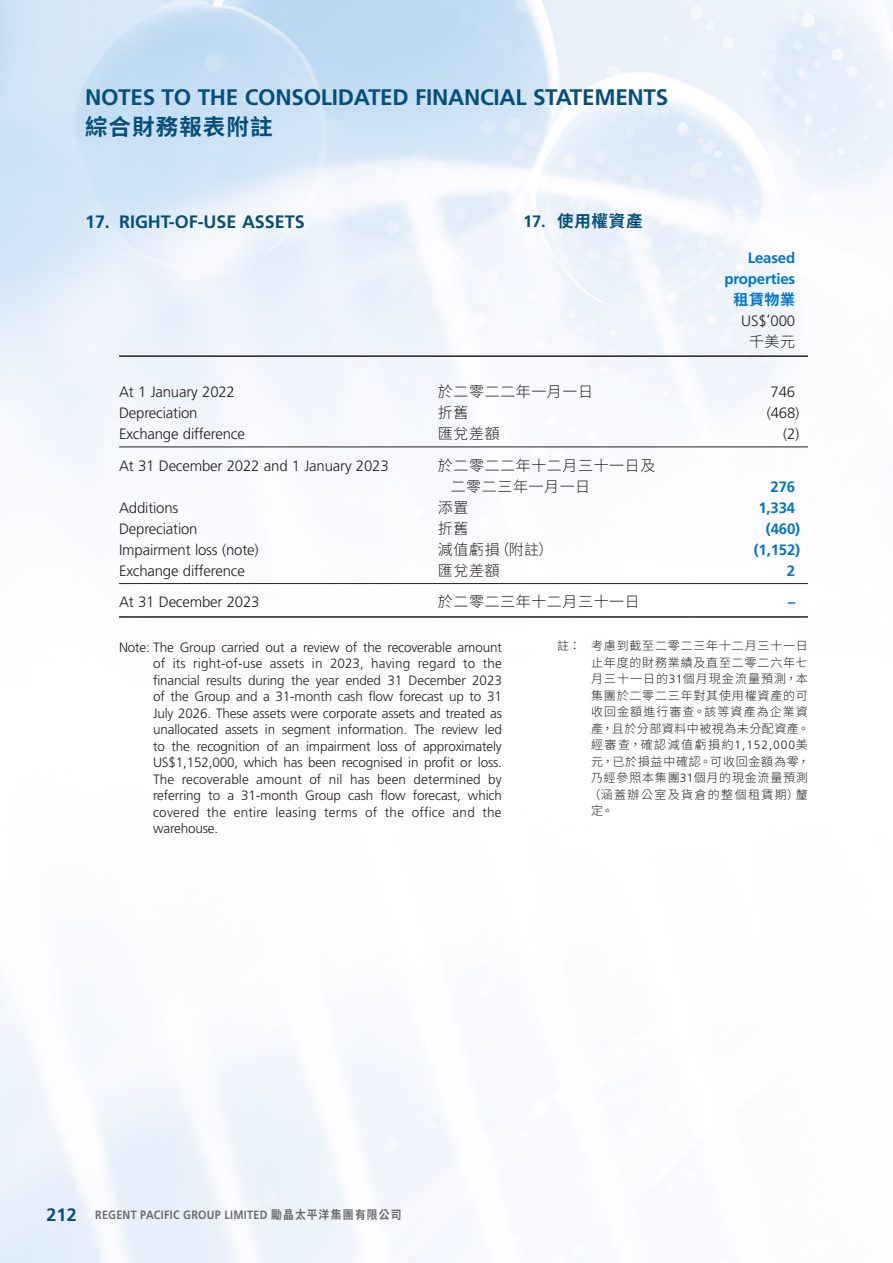
<style>
.page{position:relative;width:893px;height:1263px;background:#fff}
.page>*{position:absolute;margin:0;border:0;box-sizing:border-box;transform-origin:0 0}
.t1{font:700 22.5px "Frutiger LT Std";letter-spacing:-.01em;color:#065077}
.t2{font:700 22.5px "Source Han Sans TC";letter-spacing:.05em;color:#065077}
.Heading_1{font:700 18px "Frutiger LT Std";color:#065077}
.C_Heading_1{font:700 16.5px "Source Han Sans TC";letter-spacing:.05em;color:#065077}
.Body_Text{font:300 15px "Frutiger LT Std";letter-spacing:-.01em;color:#231f20}
.Body_Text-2{font:300 15px/21px "Source Han Sans TC";letter-spacing:.04em;color:#231f20}
.Body_Text-3{font:700 15px "Frutiger LT Std";letter-spacing:-.01em;color:#0076c8}
.Body_Text-4{font:700 15px "Source Han Sans TC";color:#0076c8}
.Notes{font:300 13.5px/16.5px "Frutiger LT Std";letter-spacing:.02em;color:#231f20;text-align:justify}
.C_Notes{font:300 12px/16.5px "Source Han Sans TC";letter-spacing:.065em;color:#231f20}
.t3{font:700 12px "Frutiger LT Std";letter-spacing:.03em;color:#6c6d70;scale:.9 1}
.s1{font-family:"Frutiger LT Std"}
.s2{font-size:18px;color:#065077}
.s3{font-family:"Source Han Sans TC"}
</style>
<div class="page">
<hr style="left:119px;top:355px;width:319px;height:2px;background:#231f20">
<hr style="left:438px;top:355px;width:255px;height:2px;background:#231f20">
<hr style="left:693px;top:355px;width:115px;height:2px;background:#231f20">
<hr style="left:119px;top:446px;width:319px;height:1px;background:#231f20">
<hr style="left:438px;top:446px;width:255px;height:1px;background:#231f20">
<hr style="left:693px;top:446px;width:115px;height:1px;background:#231f20">
<hr style="left:119px;top:583px;width:319px;height:1px;background:#231f20">
<hr style="left:438px;top:583px;width:255px;height:1px;background:#231f20">
<hr style="left:693px;top:583px;width:115px;height:1px;background:#231f20">
<hr style="left:119px;top:616px;width:319px;height:2px;background:#231f20">
<hr style="left:438px;top:616px;width:255px;height:2px;background:#231f20">
<hr style="left:693px;top:616px;width:115px;height:2px;background:#231f20">
<h1 class="t1" style="left:85px;top:84px;width:585px">NOTES TO THE CONSOLIDATED FINANCIAL STATEMENTS</h1>
<h1 class="t2" style="left:85px;top:114px;width:189px">綜合財務報表附註</h1>
<p class="Heading_1" style="left:85px;top:212px;width:221px">17. RIGHT-OF-USE ASSETS</p>
<p class="C_Heading_1" style="left:523px;top:212px;width:121px"><span class="s1">17.</span> 使用權資產</p>
<p class="Body_Text-3" style="left:748px;top:249px;width:49px">Leased</p>
<p class="Body_Text-3" style="left:725px;top:270px;width:72px">properties</p>
<p class="Body_Text-4" style="left:733px;top:291px;width:63px">租賃物業</p>
<p class="Body_Text" style="left:741px;top:312px;width:55px">US$’000</p>
<p class="Body_Text-2" style="left:749px;top:331px;width:48px">千美元</p>
<p class="Body_Text" style="left:119px;top:383px;width:117px">At 1 January 2022</p>
<p class="Body_Text-2" style="left:438px;top:381px;width:157px">於二零二二年一月一日</p>
<p class="Body_Text" style="left:770px;top:383px;width:26px">746</p>
<p class="Body_Text" style="left:119px;top:404px;width:80px">Depreciation</p>
<p class="Body_Text-2" style="left:438px;top:402px;width:32px">折舊</p>
<p class="Body_Text" style="left:767px;top:404px;width:34px">(468)</p>
<p class="Body_Text" style="left:119px;top:425px;width:127px">Exchange difference</p>
<p class="Body_Text-2" style="left:438px;top:423px;width:63px">匯兌差額</p>
<p class="Body_Text" style="left:783px;top:425px;width:18px">(2)</p>
<p class="Body_Text" style="left:119px;top:457px;width:271px">At 31 December 2022 and 1 January 2023</p>
<p class="Body_Text-2" style="left:451px;top:455px;width:206px;text-indent:-13px">於二零二二年十二月三十一日及二零二三年一月一日</p>
<p class="Body_Text-3" style="left:770px;top:478px;width:26px">276</p>
<p class="Body_Text" style="left:119px;top:499px;width:61px">Additions</p>
<p class="Body_Text-2" style="left:438px;top:497px;width:32px">添置</p>
<p class="Body_Text-3" style="left:758px;top:499px;width:38px">1,334</p>
<p class="Body_Text" style="left:119px;top:520px;width:80px">Depreciation</p>
<p class="Body_Text-2" style="left:438px;top:518px;width:32px">折舊</p>
<p class="Body_Text-3" style="left:766px;top:520px;width:36px">(460)</p>
<p class="Body_Text" style="left:119px;top:541px;width:141px">Impairment loss (note)</p>
<p class="Body_Text-2" style="left:438px;top:539px;width:117px">減值虧損（附註）</p>
<p class="Body_Text-3" style="left:754px;top:541px;width:48px">(1,152)</p>
<p class="Body_Text" style="left:119px;top:562px;width:127px">Exchange difference</p>
<p class="Body_Text-2" style="left:438px;top:560px;width:63px">匯兌差額</p>
<p class="Body_Text-3" style="left:787px;top:562px;width:10px">2</p>
<p class="Body_Text" style="left:119px;top:594px;width:142px">At 31 December 2023</p>
<p class="Body_Text-2" style="left:438px;top:592px;width:203px">於二零二三年十二月三十一日</p>
<p class="Body_Text-3" style="left:788px;top:593px;width:9px">–</p>
<p class="Notes" style="left:153px;top:639px;width:350px;text-indent:-34px">Note: The Group carried out a review of the recoverable amount of its right-of-use assets in 2023, having regard to the financial results during the year ended 31 December 2023 of the Group and a 31-month cash flow forecast up to 31<br>July 2026. These assets were corporate assets and treated as unallocated assets in segment information. The review led to the recognition of an impairment loss of approximately US$1,152,000, which has been recognised in profit or loss.<br>The recoverable amount of nil has been determined by referring to a 31-month Group cash flow forecast, which covered the entire leasing terms of the office and the warehouse.</p>
<p class="C_Notes" style="left:588px;top:638px;width:222px;text-indent:-31px">註： 考慮到截至二零二三年十二月三十一日止年度的財務業績及直至二零二六年七月三十一日的<span class="s1">31</span>個月現金流量預測，本集團於二零二三年對其使用權資產的可收回金額進行審查。該等資產為企業資產，且於分部資料中被視為未分配資產。經審查，確認減值虧損約<span class="s1">1,152,000</span>美元，已於損益中確認。可收回金額為零，乃經參照本集團<span class="s1">31</span>個月的現金流量預測（涵蓋辦公室及貨倉的整個租賃期）釐定。</p>
<p class="t3" style="left:47px;top:1208px;width:396px"><span class="s2">212</span> REGENT PACIFIC GROUP LIMITED <span class="s3">勵晶太平洋集團有限公司</span></p>
</div>
